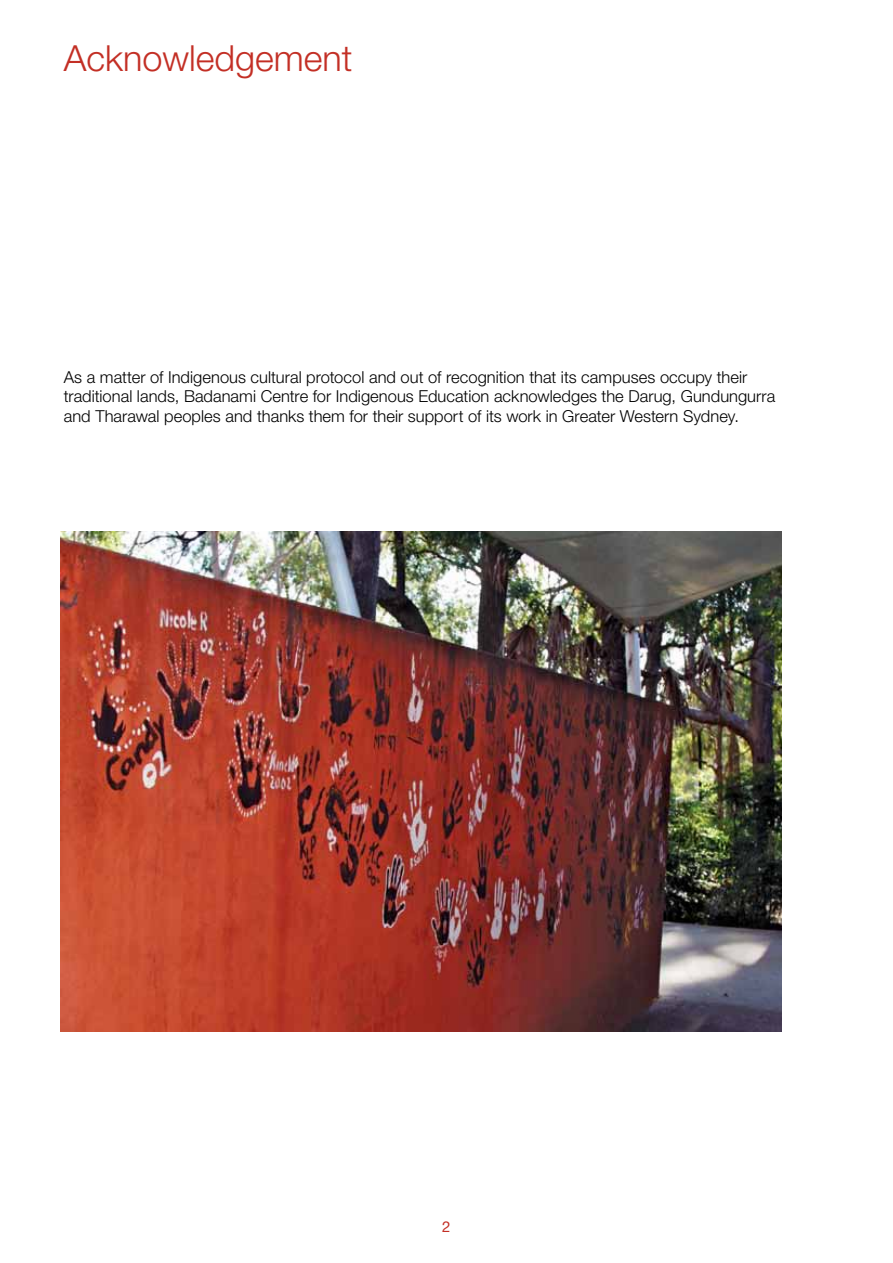
<style>
.page{position:relative;width:893px;height:1263px;background:#fff}
.page>*{position:absolute;margin:0;border:0;box-sizing:border-box;transform-origin:0 0}
.t1{font:300 36px "Helvetica Neue";color:#c32f25}
.t2{font:300 16.5px/19.5px "Helvetica Neue";color:#000}
.t3{font:15px "Helvetica Neue";color:#c32f25}
</style>
<div class="page">
<img style="left:61px;top:531px;width:720px;height:501px">
<h1 class="t1" style="left:64px;top:36px;width:290px">Acknowledgement</h1>
<p class="t2" style="left:64px;top:367px;width:713px">As a matter of Indigenous cultural protocol and out of recognition that its campuses occupy their traditional lands, Badanami Centre for Indigenous Education acknowledges the Darug, Gundungurra and Tharawal peoples and thanks them for their support of its work in Greater Western Sydney.</p>
<p class="t3" style="left:442px;top:1218px;width:10px">2</p>
</div>
